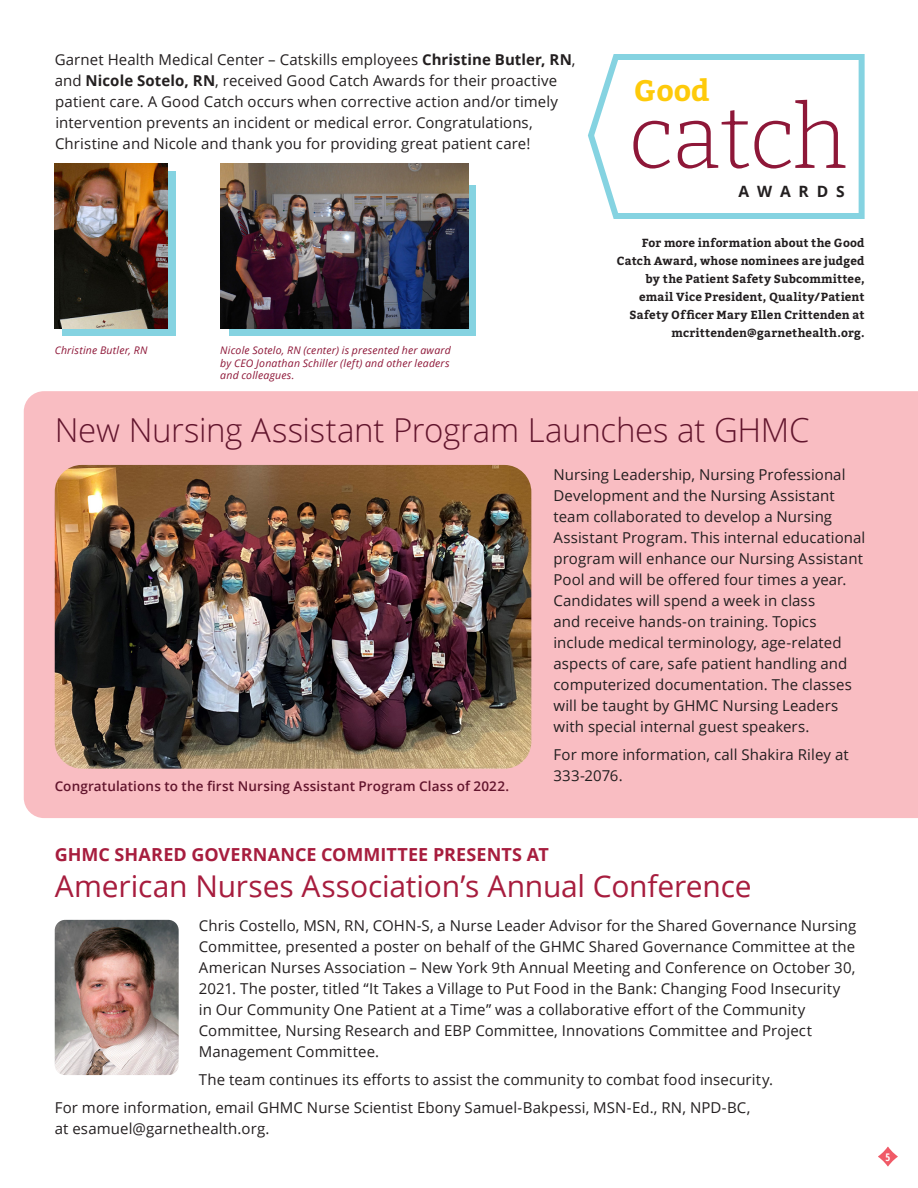
<style>
.page{position:relative;width:918px;height:1188px;background:#fff}
.page>*{position:absolute;margin:0;border:0;box-sizing:border-box;transform-origin:0 0}
.t1{font:100 88.65px "Bitter";letter-spacing:-.015em;color:#8e1738}
.t2{font:300 33px "Open Sans";letter-spacing:-.01em;color:#62152d}
.t3{font:30px "Open Sans";letter-spacing:-.005em;color:#a71d3e}
.t4{font:700 29.55px "Bitter";color:#feca0a}
.t5{font:700 18px "Open Sans";letter-spacing:.005em;color:#a71d3e}
.t6{font:700 15.6px "Open Sans";letter-spacing:.5em;color:#231f20}
.t7{font:15px/21px "Open Sans";letter-spacing:.005em;color:#231f20}
.t8{font:600 13.5px "Open Sans";letter-spacing:.01em;color:#62152d}
.t9{font:700 11.7px/18px "Bitter";letter-spacing:.015em;color:#231f20;text-align:right}
.t10{font:italic 10.5px/12.6px "Open Sans";letter-spacing:.02em;color:#8e1738;text-align:justify}
.t11{font:700 condensed 10.5px "Open Sans";color:#fff}
.s1{font-weight:700}
</style>
<div class="page">
<div style="left:24px;top:391px;width:894px;height:427px;background:#f9bdc2"></div>
<svg style="left:588px;top:54px;width:277px;height:165px"></svg>
<div style="left:230px;top:185px;width:246px;height:151px;background:#85d3e1"></div>
<img style="left:220px;top:164px;width:249px;height:165px">
<div style="left:62px;top:171px;width:113px;height:165px;background:#85d3e1"></div>
<img style="left:55px;top:164px;width:113px;height:165px">
<img style="left:55px;top:465px;width:476px;height:304px">
<img style="left:55px;top:920px;width:124px;height:155px">
<svg style="left:878px;top:1147px;width:20px;height:19px"></svg>
<p class="t7" style="left:55px;top:49px;width:522px">Garnet Health Medical Center – Catskills employees <span class="s1">Christine Butler, RN</span>, and <span class="s1">Nicole Sotelo, RN</span>, received Good Catch Awards for their proactive patient care. A Good Catch occurs when corrective action and/or timely intervention prevents an incident or medical error. Congratulations, Christine and Nicole and thank you for providing great patient care!</p>
<p class="t10" style="left:55px;top:343px;width:94px">Christine Butler, RN</p>
<p class="t10" style="left:220px;top:344px;width:232px">Nicole Sotelo, RN (center) is presented her award by CEO Jonathan Schiller (left) and other leaders and colleagues.</p>
<p class="t4" style="left:634px;top:73px;width:77px">Good</p>
<p class="t1" style="left:629px;top:81px;width:220px">catch</p>
<p class="t6" style="left:739px;top:181px;width:108px">AWARDS</p>
<p class="t9" style="left:617px;top:234px;width:249px">For more information about the Good Catch Award, whose nominees are judged by the Patient Safety Subcommittee, email Vice President, Quality/Patient Safety Officer Mary Ellen Crittenden at mcrittenden@garnethealth.org.</p>
<p class="t2" style="left:55px;top:407px;width:756px">New Nursing Assistant Program Launches at GHMC</p>
<p class="t8" style="left:55px;top:777px;width:456px">Congratulations to the first Nursing Assistant Program Class of 2022.</p>
<p class="t7" style="left:554px;top:464px;width:313px">Nursing Leadership, Nursing Professional Development and the Nursing Assistant team collaborated to develop a Nursing Assistant Program. This internal educational program will enhance our Nursing Assistant Pool and will be offered four times a year.<br>Candidates will spend a week in class<br>and receive hands-on training. Topics include medical terminology, age-related aspects of care, safe patient handling and computerized documentation. The classes will be taught by GHMC Nursing Leaders with special internal guest speakers.</p>
<p class="t7" style="left:554px;top:743px;width:297px">For more information, call Shakira Riley at<br>333-2076.</p>
<p class="t5" style="left:55px;top:842px;width:496px">GHMC SHARED GOVERNANCE COMMITTEE PRESENTS AT</p>
<p class="t3" style="left:55px;top:865px;width:698px">American Nurses Association’s Annual Conference</p>
<p class="t7" style="left:199px;top:915px;width:659px">Chris Costello, MSN, RN, COHN-S, a Nurse Leader Advisor for the Shared Governance Nursing Committee, presented a poster on behalf of the GHMC Shared Governance Committee at the American Nurses Association – New York 9th Annual Meeting and Conference on October 30, 2021. The poster, titled “It Takes a Village to Put Food in the Bank: Changing Food Insecurity in Our Community One Patient at a Time” was a collaborative effort of the Community Committee, Nursing Research and EBP Committee, Innovations Committee and Project Management Committee.</p>
<p class="t7" style="left:199px;top:1069px;width:576px">The team continues its efforts to assist the community to combat food insecurity.</p>
<p class="t7" style="left:55px;top:1097px;width:697px">For more information, email GHMC Nurse Scientist Ebony Samuel-Bakpessi, MSN-Ed., RN, NPD-BC, at esamuel@garnethealth.org.</p>
<p class="t11" style="left:885px;top:1149px;width:6px">5</p>
</div>
